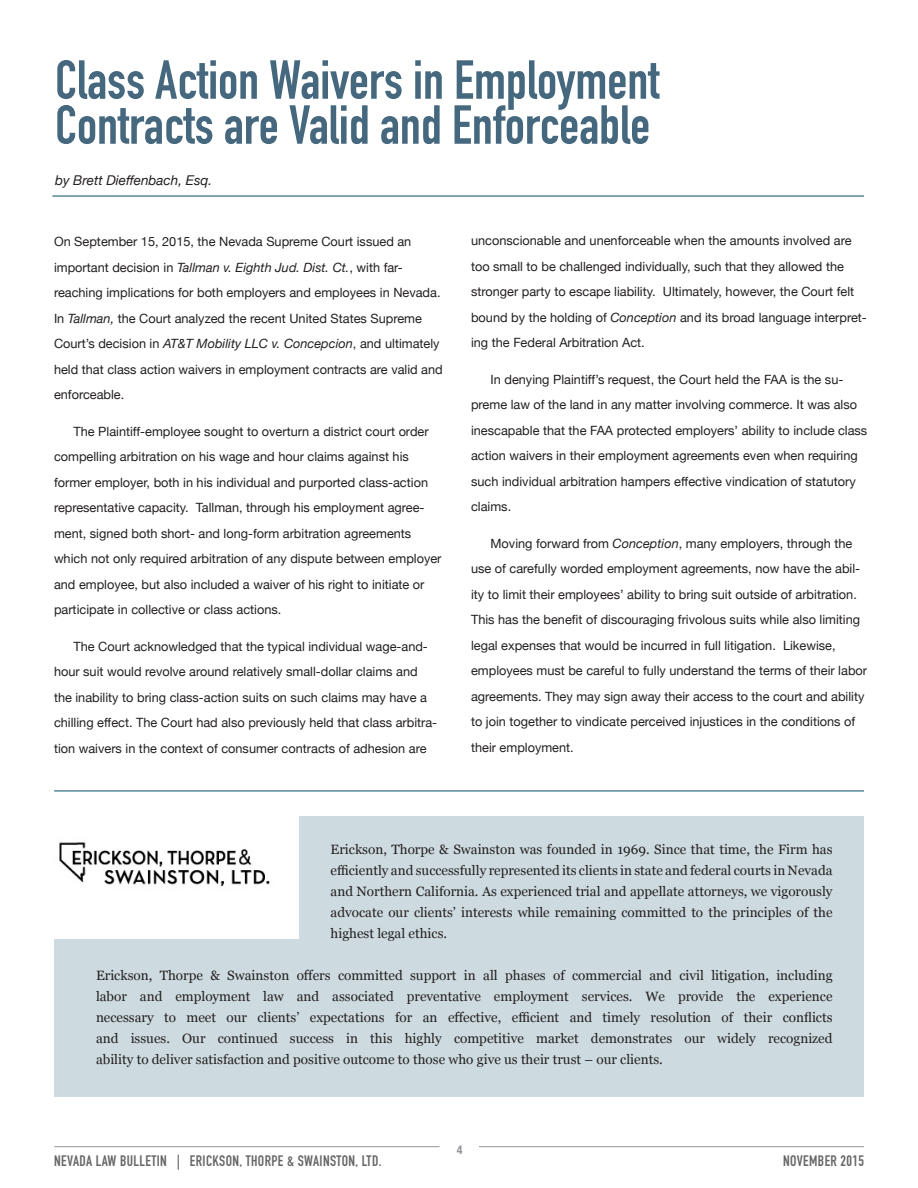
<style>
.page{position:relative;width:918px;height:1188px;background:#fff}
.page>*{position:absolute;margin:0;border:0;box-sizing:border-box;transform-origin:0 0}
.t1{font:54px/45px "DIN Engschrift Std";color:#45687f}
.t2{font:15px "DIN Engschrift Std";letter-spacing:.025em;color:#67676a}
.t3{font:13.5px/21px "Georgia";color:#231f20;text-align:justify}
.t4{font:italic 13.5px "Helvetica Neue";color:#231f20}
.t5{font:12.75px/25.5px "Helvetica Neue";color:#231f20}
.t6{font:700 condensed 12px "Helvetica Neue";color:#939598}
.s1{font-style:italic}
</style>
<div class="page">
<hr style="left:54px;top:1146px;width:386px;height:1px;background:#939598">
<hr style="left:479px;top:1146px;width:385px;height:1px;background:#939598">
<hr style="left:52px;top:196px;width:812px;height:1px;background:#004c63">
<div style="left:54px;top:816px;width:810px;height:281px;background:#cddbe0"></div>
<div style="left:6px;top:794px;width:292px;height:144px;background:#fff"></div>
<img style="left:59px;top:842px;width:211px;height:45px">
<hr style="left:54px;top:791px;width:810px;height:1px;background:#004c63">
<p class="t1" style="left:55px;top:58px;width:606px">Class Action Waivers in Employment<br>Contracts are Valid and Enforceable</p>
<p class="t4" style="left:55px;top:171px;width:159px">by Brett Dieffenbach, Esq.</p>
<p class="t5" style="left:54px;top:230px;width:390px">On September 15, 2015, the Nevada Supreme Court issued an important decision in <span class="s1">Tallman v. Eighth Jud. Dist. Ct.</span>, with far&shy;reaching implications for both employers and employees in Nevada.<br>In <span class="s1">Tallman,</span> the Court analyzed the recent United States Supreme Court’s decision in <span class="s1">AT&amp;T Mobility LLC v. Concepcion</span>, and ultimately held that class action waivers in employment contracts are valid and enforceable.</p>
<p class="t5" style="left:54px;top:419px;width:389px;text-indent:19px">The Plaintiff-employee sought to overturn a district court order compelling arbitration on his wage and hour claims against his former employer, both in his individual and purported class-action representative capacity. Tallman, through his employment agree&shy;ment, signed both short- and long-form arbitration agreements which not only required arbitration of any dispute between employer and employee, but also included a waiver of his right to initiate or participate in collective or class actions.</p>
<p class="t5" style="left:54px;top:634px;width:385px;text-indent:19px">The Court acknowledged that the typical individual wage-and&shy;hour suit would revolve around relatively small-dollar claims and the inability to bring class-action suits on such claims may have a chilling effect. The Court had also previously held that class arbitra&shy;tion waivers in the context of consumer contracts of adhesion are</p>
<p class="t5" style="left:471px;top:229px;width:397px">unconscionable and unenforceable when the amounts involved are too small to be challenged individually, such that they allowed the stronger party to escape liability. Ultimately, however, the Court felt bound by the holding of <span class="s1">Conception</span> and its broad language interpret&shy;ing the Federal Arbitration Act.</p>
<p class="t5" style="left:471px;top:367px;width:398px;text-indent:19px">In denying Plaintiff’s request, the Court held the FAA is the su&shy;preme law of the land in any matter involving commerce. It was also inescapable that the FAA protected employers’ ability to include class action waivers in their employment agreements even when requiring such individual arbitration hampers effective vindication of statutory claims.</p>
<p class="t5" style="left:471px;top:531px;width:398px;text-indent:19px">Moving forward from <span class="s1">Conception</span>, many employers, through the use of carefully worded employment agreements, now have the abil&shy;ity to limit their employees’ ability to bring suit outside of arbitration.<br>This has the benefit of discouraging frivolous suits while also limiting legal expenses that would be incurred in full litigation. Likewise, employees must be careful to fully understand the terms of their labor agreements. They may sign away their access to the court and ability to join together to vindicate perceived injustices in the conditions of their employment.</p>
<p class="t3" style="left:331px;top:839px;width:503px">Erickson, Thorpe &amp; Swainston was founded in 1969. Since that time, the Firm has efficiently and successfully represented its clients in state and federal courts in Nevada and Northern California. As experienced trial and appellate attorneys, we vigorously advocate our clients’ interests while remaining committed to the principles of the highest legal ethics.</p>
<p class="t3" style="left:96px;top:965px;width:738px">Erickson, Thorpe &amp; Swainston offers committed support in all phases of commercial and civil litigation, including labor and employment law and associated preventative employment services. We provide the experience necessary to meet our clients’ expectations for an effective, efficient and timely resolution of their conflicts and issues. Our continued success in this highly competitive market demonstrates our widely recognized ability to deliver satisfaction and positive outcome to those who give us their trust – our clients.</p>
<p class="t6" style="left:457px;top:1140px;width:7px">4</p>
<p class="t2" style="left:54px;top:1152px;width:329px">NEVADA LAW BULLETIN | ERICKSON, THORPE &amp; SWAINSTON, LTD.</p>
<p class="t2" style="left:783px;top:1152px;width:82px">NOVEMBER 2015</p>
</div>
